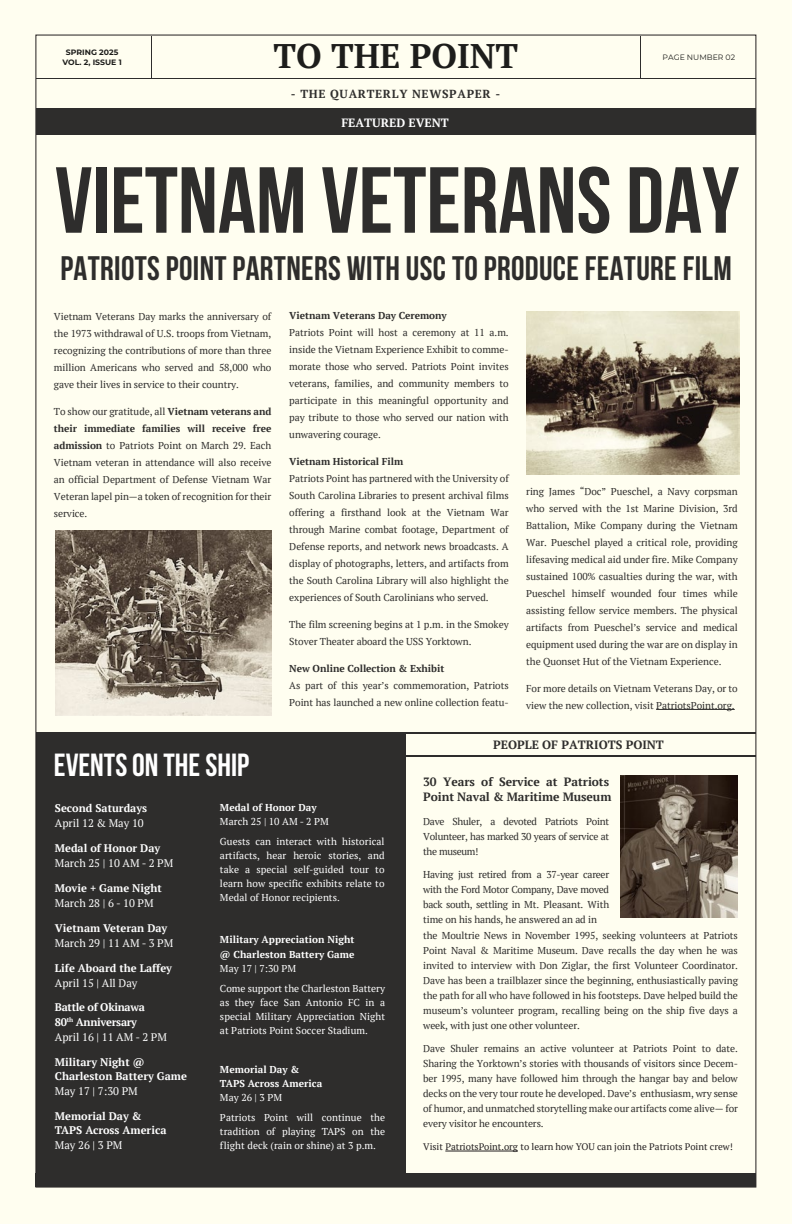
<style>
.page{position:relative;width:792px;height:1224px;background:#fffef0}
.page>*{position:absolute;margin:0;border:0;box-sizing:border-box;transform-origin:0 0}
.t1{font:700 93.5px "Bebas Neue";color:#2e2d2c}
.t2{font:700 34.1px "PT Serif";color:#1d1d1b}
.t3{font:700 34px "Bebas Neue";letter-spacing:.01em;color:#2e2d2c}
.t4{font:700 32px "Bebas Neue";color:#fff}
.t5{font:700 12px/15px "PT Serif";letter-spacing:-.005em;color:#2e2d2c}
.t6{font:700 12px "PT Serif";color:#fff}
.t7{font:700 11.7px "PT Serif";letter-spacing:.06em;color:#2e2d2c}
.t8{font:700 11px/14px "PT Serif";color:#fff}
.t9{font:11px "PT Serif";color:#fff}
.t10{font:700 11px/15px "PT Serif";letter-spacing:-.025em;color:#fff}
.t11{font:10px/17px "PT Serif";letter-spacing:-.005em;color:#2e2d2c;text-align:justify}
.t12{font:10px/14px "PT Serif";letter-spacing:.005em;color:#fff}
.t13{font:700 10px/15px "PT Serif";letter-spacing:.005em;color:#fff}
.t14{font:700 10px "PT Serif";letter-spacing:-.005em;color:#2e2d2c}
.t15{font:9.5px "PT Serif";color:#231f20}
.t16{font:700 7.8px/9.3px "Montserrat";color:#1d1d1b;text-align:center}
.t17{font:7.8px "Montserrat";color:#1d1d1b}
.s1{font-weight:700}
.s2{font-weight:400}
</style>
<div class="page">
<div style="left:36px;top:733px;width:369px;height:453px;background:#2e2d2c"></div>
<div style="left:35px;top:1174px;width:721px;height:13px;background:#2e2d2c"></div>
<hr style="left:36px;top:78px;width:720px;height:1px;background:#2e2d2c">
<hr style="left:640px;top:36px;width:1px;height:43px;background:#2e2d2c">
<hr style="left:151px;top:36px;width:1px;height:43px;background:#2e2d2c">
<hr style="left:36px;top:108px;width:720px;height:2px;background:#2e2d2c">
<div style="left:37px;top:110px;width:719px;height:25px;background:#2e2d2c"></div>
<hr style="left:445px;top:1151px;width:73px;height:1px;background:#231f20">
<hr style="left:401px;top:756px;width:355px;height:1px;background:#2e2d2c">
<hr style="left:401px;top:733px;width:355px;height:1px;background:#2e2d2c">
<hr style="left:656px;top:709px;width:79px;height:1px;background:#2e2d2c">
<img style="left:620px;top:776px;width:118px;height:141px">
<img style="left:55px;top:531px;width:217px;height:185px">
<img style="left:526px;top:311px;width:213px;height:163px">
<h2 class="t2" style="left:273px;top:33px;width:246px">TO THE POINT</h2>
<p class="t16" style="left:63px;top:48px;width:61px">SPRING 2025<br>VOL. 2, ISSUE 1</p>
<p class="t17" style="left:663px;top:52px;width:74px">PAGE NUMBER 02</p>
<p class="t7" style="left:291px;top:87px;width:211px">- THE QUARTERLY NEWSPAPER -</p>
<p class="t6" style="left:341px;top:115px;width:109px">FEATURED EVENT</p>
<h1 class="t1" style="left:55px;top:149px;width:686px">VIETNAM VETERANS DAY</h1>
<h3 class="t3" style="left:60px;top:250px;width:673px">PATRIOTS POINT PARTNERS WITH USC TO PRODUCE FEATURE FILM</h3>
<p class="t11" style="left:54px;top:308px;width:219px">Vietnam Veterans Day marks the anniversary of the 1973 withdrawal of U.S. troops from Vietnam, recognizing the contributions of more than three million Americans who served and 58,000 who gave their lives in service to their country.</p>
<p class="t11" style="left:54px;top:403px;width:219px">To show our gratitude, all <span class="s1">Vietnam veterans and their immediate families will receive free admission</span> to Patriots Point on March 29. Each Vietnam veteran in attendance will also receive an official Department of Defense Vietnam War Veteran lapel pin—a token of recognition for their service.</p>
<p class="t14" style="left:289px;top:309px;width:159px">Vietnam Veterans Day Ceremony</p>
<p class="t11" style="left:289px;top:324px;width:221px">Patriots Point will host a ceremony at 11 a.m. inside the Vietnam Experience Exhibit to comme&shy;morate those who served. Patriots Point invites veterans, families, and community members to participate in this meaningful opportunity and pay tribute to those who served our nation with unwavering courage.</p>
<p class="t14" style="left:289px;top:455px;width:116px">Vietnam Historical Film</p>
<p class="t11" style="left:289px;top:470px;width:221px">Patriots Point has partnered with the University of South Carolina Libraries to present archival films offering a firsthand look at the Vietnam War through Marine combat footage, Department of Defense reports, and network news broadcasts. A display of photographs, letters, and artifacts from the South Carolina Library will also highlight the experiences of South Carolinians who served.</p>
<p class="t11" style="left:289px;top:616px;width:221px">The film screening begins at 1 p.m. in the Smokey<br>Stover Theater aboard the USS Yorktown.</p>
<p class="t14" style="left:289px;top:662px;width:157px">New Online Collection &amp; Exhibit</p>
<p class="t11" style="left:289px;top:677px;width:221px">As part of this year’s commemoration, Patriots<br>Point has launched a new online collection featu-</p>
<p class="t11" style="left:526px;top:483px;width:213px">ring James “Doc” Pueschel, a Navy corpsman who served with the 1st Marine Division, 3rd Battalion, Mike Company during the Vietnam War. Pueschel played a critical role, providing lifesaving medical aid under fire. Mike Company sustained 100% casualties during the war, with Pueschel himself wounded four times while assisting fellow service members. The physical artifacts from Pueschel’s service and medical equipment used during the war are on display in the Quonset Hut of the Vietnam Experience.</p>
<p class="t11" style="left:526px;top:680px;width:213px">For more details on Vietnam Veterans Day, or to view the new collection, visit PatriotsPoint.org.</p>
<p class="t5" style="left:493px;top:738px;width:172px">PEOPLE OF PATRIOTS POINT</p>
<h3 class="t4" style="left:54px;top:748px;width:197px">EVENTS ON THE SHIP</h3>
<p class="t13" style="left:220px;top:800px;width:98px">Medal of Honor Day</p>
<p class="t12" style="left:220px;top:811px;width:166px;line-height:20px">March 25 | 10 AM - 2 PM<br>Guests can interact with historical</p>
<p class="t12" style="left:220px;top:848px;width:166px;text-align:justify">artifacts, hear heroic stories, and take a special self-guided tour to learn how specific exhibits relate to Medal of Honor recipients.</p>
<p class="t13" style="left:220px;top:931px;width:136px">Military Appreciation Night @ Charleston Battery Game</p>
<p class="t12" style="left:220px;top:958px;width:167px;line-height:20px">May 17 | 7:30 PM<br>Come support the Charleston Battery</p>
<p class="t12" style="left:220px;top:995px;width:167px;text-align:justify">as they face San Antonio FC in a special Military Appreciation Night at Patriots Point Soccer Stadium.</p>
<p class="t13" style="left:220px;top:1062px;width:104px;line-height:14px">Memorial Day &amp;<br>TAPS Across America</p>
<p class="t12" style="left:220px;top:1087px;width:167px;line-height:20px">May 26 | 3 PM<br>Patriots Point will continue the</p>
<p class="t12" style="left:220px;top:1124px;width:167px">tradition of playing TAPS on the flight deck (rain or shine) at 3 p.m.</p>
<p class="t8" style="left:55px;top:801px;width:94px">Second Saturdays</p>
<p class="t9" style="left:55px;top:816px;width:90px">April 12 &amp; May 10</p>
<p class="t8" style="left:55px;top:841px;width:107px">Medal of Honor Day</p>
<p class="t9" style="left:55px;top:856px;width:120px">March 25 | 10 AM - 2 PM</p>
<p class="t8" style="left:55px;top:881px;width:108px">Movie + Game Night</p>
<p class="t9" style="left:55px;top:896px;width:100px">March 28 | 6 - 10 PM</p>
<p class="t8" style="left:55px;top:921px;width:114px">Vietnam Veteran Day</p>
<p class="t9" style="left:55px;top:936px;width:120px">March 29 | 11 AM - 3 PM</p>
<p class="t8" style="left:55px;top:961px;width:119px">Life Aboard the Laffey</p>
<p class="t9" style="left:55px;top:976px;width:84px">April 15 | All Day</p>
<p class="t10" style="left:55px;top:999px;width:114px">Battle of Okinawa<br>80<sup>th</sup> Anniversary<br><span class="s2">April 16 | 11 AM - 2 PM</span></p>
<p class="t8" style="left:55px;top:1055px;width:134px">Military Night @<br>Charleston Battery Game</p>
<p class="t9" style="left:55px;top:1084px;width:84px">May 17 | 7:30 PM</p>
<p class="t8" style="left:55px;top:1109px;width:113px">Memorial Day &amp;<br>TAPS Across America</p>
<p class="t9" style="left:55px;top:1138px;width:69px">May 26 | 3 PM</p>
<p class="t5" style="left:423px;top:774px;width:190px">30 Years of Service at Patriots<br>Point Naval &amp; Maritime Museum</p>
<p class="t11" style="left:423px;top:814px;width:188px;line-height:15px">Dave Shuler, a devoted Patriots Point Volunteer, has marked 30 years of service at the museum!</p>
<p class="t11" style="left:423px;top:867px;width:188px;line-height:15px">Having just retired from a 37-year career with the Ford Motor Company, Dave moved back south, settling in Mt. Pleasant. With time on his hands, he answered an ad in</p>
<p class="t11" style="left:423px;top:928px;width:316px;line-height:15px">the Moultrie News in November 1995, seeking volunteers at Patriots Point Naval &amp; Maritime Museum. Dave recalls the day when he was invited to interview with Don Ziglar, the first Volunteer Coordinator.<br>Dave has been a trailblazer since the beginning, enthusiastically paving the path for all who have followed in his footsteps. Dave helped build the museum’s volunteer program, recalling being on the ship five days a week, with just one other volunteer.</p>
<p class="t11" style="left:423px;top:1041px;width:316px;line-height:15px">Dave Shuler remains an active volunteer at Patriots Point to date.<br>Sharing the Yorktown’s stories with thousands of visitors since Decem&shy;ber 1995, many have followed him through the hangar bay and below decks on the very tour route he developed. Dave’s enthusiasm, wry sense of humor, and unmatched storytelling make our artifacts come alive— for every visitor he encounters.</p>
<p class="t15" style="left:423px;top:1141px;width:311px">Visit PatriotsPoint.org to learn how YOU can join the Patriots Point crew!</p>
</div>
